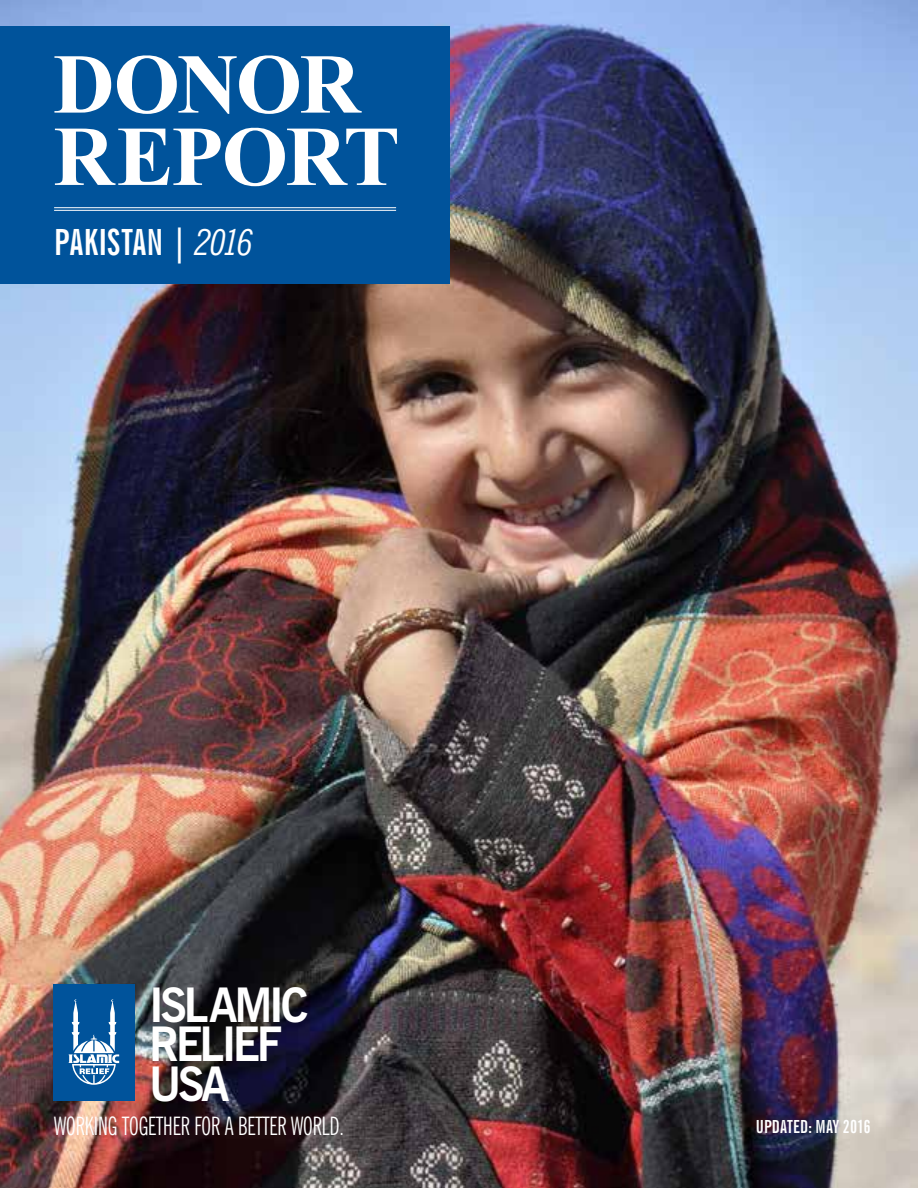
<style>
.page{position:relative;width:918px;height:1188px;background:#fff}
.page>*{position:absolute;margin:0;border:0;box-sizing:border-box;transform-origin:0 0}
.t1{font:700 85.05px/72.3px "Times New Roman";letter-spacing:-.03em;color:#fff}
.t2{font:700 47.55px/39.6px "News Gothic BT";letter-spacing:-.07em;color:#fff;scale:.95 1}
.t3{font:700 extra-condensed 36px "News Gothic BT";letter-spacing:.015em;color:#fff}
.t4{font:extra-condensed 25.35px "News Gothic BT";color:#fff;scale:.95 1}
.t5{font:700 extra-condensed 18px "News Gothic BT";color:#fff}
.s1{font-weight:400;font-style:italic;font-stretch:condensed}
</style>
<div class="page">
<img style="left:0;top:0;width:918px;height:1188px">
<div style="left:53px;top:984px;width:81px;height:116px;background:#00539b"></div>
<svg style="left:69px;top:999px;width:50px;height:86px"></svg>
<div style="left:0;top:26px;width:450px;height:258px;background:#00539b"></div>
<hr style="left:54px;top:207px;width:342px;height:1px;background:#fff">
<hr style="left:54px;top:210px;width:342px;height:1px;background:#fff">
<h1 class="t1" style="left:53px;top:46px;width:348px">DONOR<br>REPORT</h1>
<h3 class="t3" style="left:54px;top:220px;width:200px">PAKISTAN | <span class="s1">2016</span></h3>
<h2 class="t2" style="left:149px;top:984px;width:169px">ISLAMIC<br>RELIEF<br>USA</h2>
<p class="t4" style="left:54px;top:1110px;width:307px">WORKING TOGETHER FOR A BETTER WORLD.</p>
<p class="t5" style="left:756px;top:1116px;width:116px">UPDATED: MAY 2016</p>
</div>
